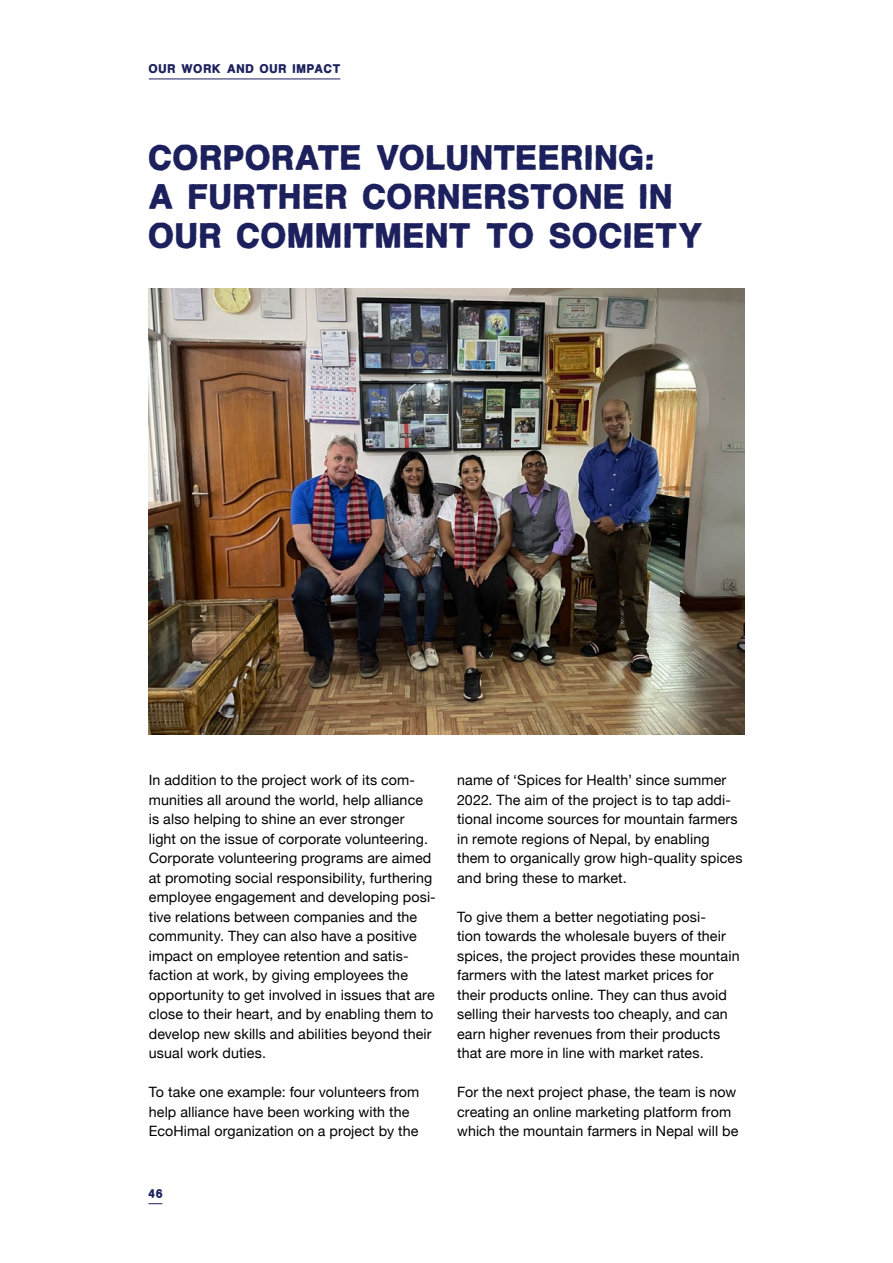
<style>
.page{position:relative;width:893px;height:1263px;background:#fff}
.page>*{position:absolute;margin:0;border:0;box-sizing:border-box;transform-origin:0 0}
.t1{font:700 36px "Helpers";letter-spacing:.06em;color:#1c205c}
.t2{font:14.25px/19.5px "Helvetica Neue";letter-spacing:.01em;color:#000}
.t3{font:700 12.75px "Helpers";letter-spacing:.1em;color:#1c205c}
</style>
<div class="page">
<svg style="left:148px;top:1203px;width:14px;height:1px"></svg>
<hr style="left:149px;top:79px;width:191px;height:1px;background:#1c205c">
<img style="left:149px;top:288px;width:595px;height:446px">
<p class="t3" style="left:149px;top:62px;width:193px">OUR WORK AND OUR IMPACT</p>
<p class="t1" style="left:149px;top:138px;width:506px">CORPORATE VOLUNTEERING:</p>
<p class="t1" style="left:149px;top:177px;width:524px">A FURTHER CORNERSTONE IN</p>
<p class="t1" style="left:149px;top:216px;width:555px">OUR COMMITMENT TO SOCIETY</p>
<p class="t2" style="left:149px;top:771px;width:289px">In addition to the project work of its com&shy;munities all around the world, help alliance is also helping to shine an ever stronger<br>light on the issue of corporate volunteering.<br>Corporate volunteering programs are aimed at promoting social responsibility, furthering employee engagement and developing posi&shy;tive relations between companies and the community. They can also have a positive impact on employee retention and satis&shy;faction at work, by giving employees the opportunity to get involved in issues that are close to their heart, and by enabling them to develop new skills and abilities beyond their usual work duties.</p>
<p class="t2" style="left:149px;top:1083px;width:272px">To take one example: four volunteers from help alliance have been working with the<br>EcoHimal organization on a project by the</p>
<p class="t3" style="left:148px;top:1186px;width:15px">46</p>
<p class="t2" style="left:457px;top:771px;width:287px">name of ‘Spices for Health’ since summer 2022. The aim of the project is to tap addi&shy;tional income sources for mountain farmers in remote regions of Nepal, by enabling them to organically grow high-quality spices and bring these to market.</p>
<p class="t2" style="left:457px;top:908px;width:284px">To give them a better negotiating posi-<br>tion towards the wholesale buyers of their spices, the project provides these mountain farmers with the latest market prices for their products online. They can thus avoid selling their harvests too cheaply, and can earn higher revenues from their products that are more in line with market rates.</p>
<p class="t2" style="left:457px;top:1083px;width:283px">For the next project phase, the team is now creating an online marketing platform from which the mountain farmers in Nepal will be</p>
</div>
